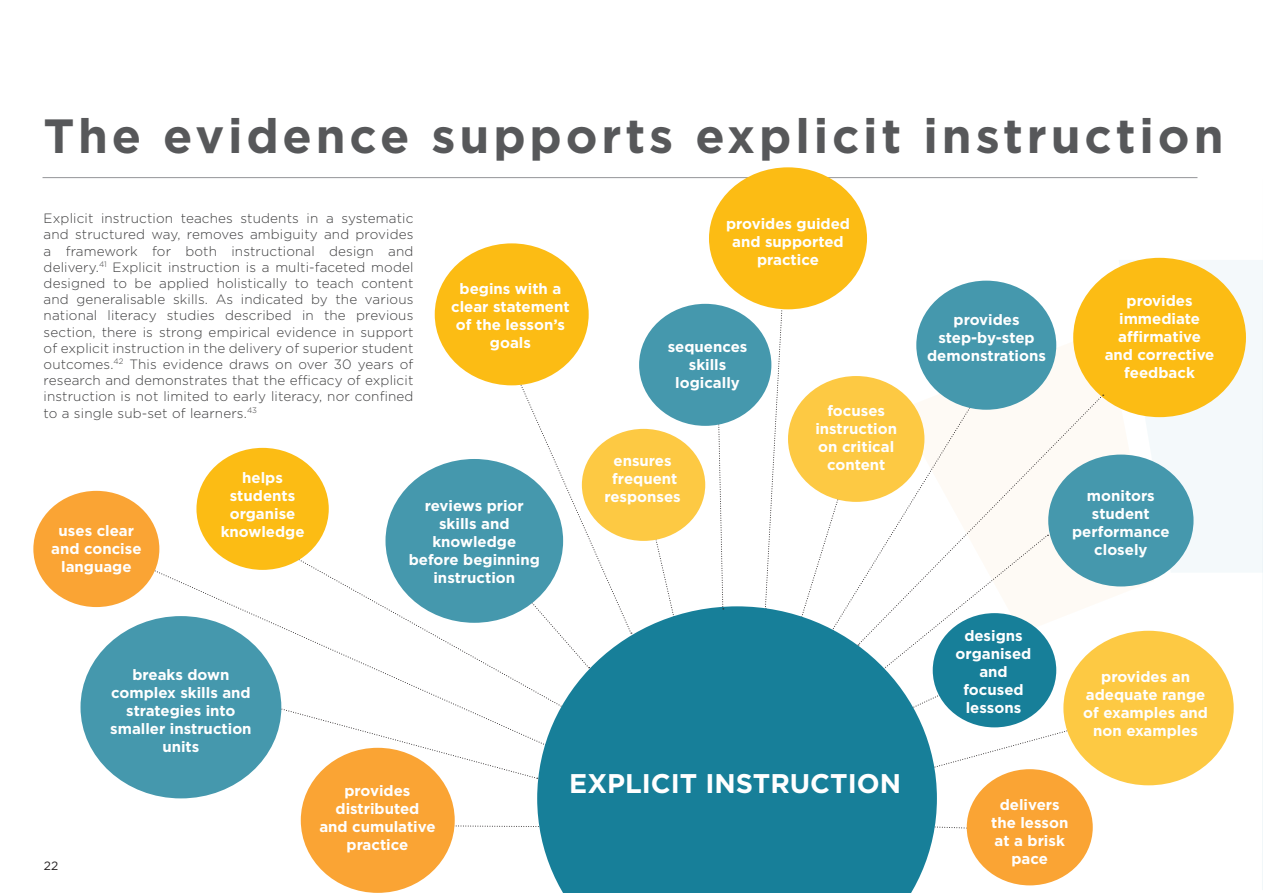
<style>
.page{position:relative;width:1263px;height:893px;background:#fff}
.page>*{position:absolute;margin:0;border:0;box-sizing:border-box;transform-origin:0 0}
.Heading_1{font:700 48px "Gotham";letter-spacing:.08em;color:#57585a}
.t1{font:700 27px "Gotham";color:#fff}
.t2{font:700 15px/18px "Gotham";color:#fff;text-align:center}
.Body_Text_-_10pt{font:300 13.5px/16.2px "Gotham";letter-spacing:.01em;color:#3e3e3f;text-align:justify}
.t3{font:12px "Gotham";color:#231f20}
</style>
<div class="page">
<hr style="left:43px;top:177px;width:1154px;height:1px;background:#939598">
<div style="left:1119px;top:260px;width:143px;height:313px;background:#f4f9fb"></div>
<svg style="left:898px;top:328px;width:256px;height:305px"></svg>
<svg style="left:937px;top:730px;width:133px;height:37px"></svg>
<svg style="left:937px;top:826px;width:30px;height:3px"></svg>
<svg style="left:765px;top:306px;width:18px;height:299px"></svg>
<svg style="left:655px;top:533px;width:20px;height:73px"></svg>
<svg style="left:455px;top:825px;width:82px;height:2px"></svg>
<svg style="left:263px;top:365px;width:366px;height:414px"></svg>
<div style="left:385px;top:459px;width:178px;height:164px;background:#4598ad;border-radius:50%"></div>
<div style="left:435px;top:243px;width:154px;height:142px;background:#fcbc14;border-radius:50%"></div>
<div style="left:788px;top:376px;width:136px;height:126px;background:#fdc943;border-radius:50%"></div>
<div style="left:196px;top:448px;width:133px;height:122px;background:#fcbc14;border-radius:50%"></div>
<div style="left:1073px;top:258px;width:173px;height:159px;background:#fcbc14;border-radius:50%"></div>
<div style="left:33px;top:491px;width:126px;height:116px;background:#faa434;border-radius:50%"></div>
<div style="left:301px;top:748px;width:154px;height:145px;background:#faa434;border-radius:50%"></div>
<div style="left:1063px;top:631px;width:171px;height:154px;background:#fdc943;border-radius:50%"></div>
<div style="left:916px;top:281px;width:140px;height:129px;background:#4598ad;border-radius:50%"></div>
<svg style="left:537px;top:606px;width:400px;height:287px;background:#318da4"></svg>
<div style="left:967px;top:769px;width:126px;height:116px;background:#faa434;border-radius:50%"></div>
<div style="left:709px;top:167px;width:158px;height:142px;background:#fcbc14;border-radius:50%"></div>
<div style="left:1048px;top:455px;width:145px;height:131px;background:#4598ad;border-radius:50%"></div>
<div style="left:81px;top:616px;width:200px;height:182px;background:#4598ad;border-radius:50%"></div>
<div style="left:582px;top:429px;width:123px;height:112px;background:#fdc943;border-radius:50%"></div>
<svg style="left:718px;top:424px;width:6px;height:185px"></svg>
<div style="left:933px;top:613px;width:123px;height:114px;background:#177f99;border-radius:50%"></div>
<svg style="left:905px;top:395px;width:198px;height:249px"></svg>
<svg style="left:801px;top:404px;width:247px;height:271px"></svg>
<div style="left:639px;top:304px;width:132px;height:122px;background:#4598ad;border-radius:50%"></div>
<svg style="left:1262px;top:260px;width:1px;height:630px"></svg>
<p class="Heading_1" style="left:43px;top:104px;width:1182px">The evidence supports explicit instruction</p>
<p class="Body_Text_-_10pt" style="left:44px;top:210px;width:371px">Explicit instruction teaches students in a systematic and structured way, removes ambiguity and provides a framework for both instructional design and delivery.<sup>41</sup> Explicit instruction is a multi-faceted model designed to be applied holistically to teach content and generalisable skills. As indicated by the various national literacy studies described in the previous section, there is strong empirical evidence in support of explicit instruction in the delivery of superior student outcomes.<sup>42</sup> This evidence draws on over 30 years of research and demonstrates that the efficacy of explicit instruction is not limited to early literacy, nor confined to a single sub-set of learners.<sup>43</sup></p>
<p class="t2" style="left:451px;top:280px;width:120px">begins with a clear statement of the lesson’s goals</p>
<p class="t2" style="left:51px;top:522px;width:92px">uses clear and concise language</p>
<p class="t2" style="left:221px;top:468px;width:85px">helps students organise knowledge</p>
<p class="t2" style="left:110px;top:665px;width:143px">breaks down complex skills and strategies into smaller instruction units</p>
<p class="t2" style="left:409px;top:496px;width:133px">reviews prior skills and knowledge before beginning instruction</p>
<p class="t2" style="left:726px;top:214px;width:126px">provides guided and supported practice</p>
<p class="t2" style="left:668px;top:337px;width:81px">sequences skills logically</p>
<p class="t2" style="left:613px;top:452px;width:60px">ensures</p>
<p class="t2" style="left:604px;top:470px;width:78px">frequent responses</p>
<p class="t2" style="left:815px;top:402px;width:83px">focuses instruction on critical content</p>
<p class="t3" style="left:44px;top:858px;width:16px">22</p>
<p class="t2" style="left:319px;top:781px;width:118px">provides distributed<br>and cumulative practice</p>
<p class="t1" style="left:569px;top:766px;width:333px">EXPLICIT INSTRUCTION</p>
<p class="t2" style="left:927px;top:311px;width:120px">provides step-by-step demonstrations</p>
<p class="t2" style="left:1105px;top:292px;width:111px">provides immediate affirmative and corrective feedback</p>
<p class="t2" style="left:955px;top:626px;width:77px">designs organised and focused lessons</p>
<p class="t2" style="left:1072px;top:487px;width:99px">monitors student performance closely</p>
<p class="t2" style="left:1083px;top:667px;width:126px">provides an adequate range of examples and non examples</p>
<p class="t2" style="left:991px;top:795px;width:79px">delivers the lesson at a brisk pace</p>
</div>
